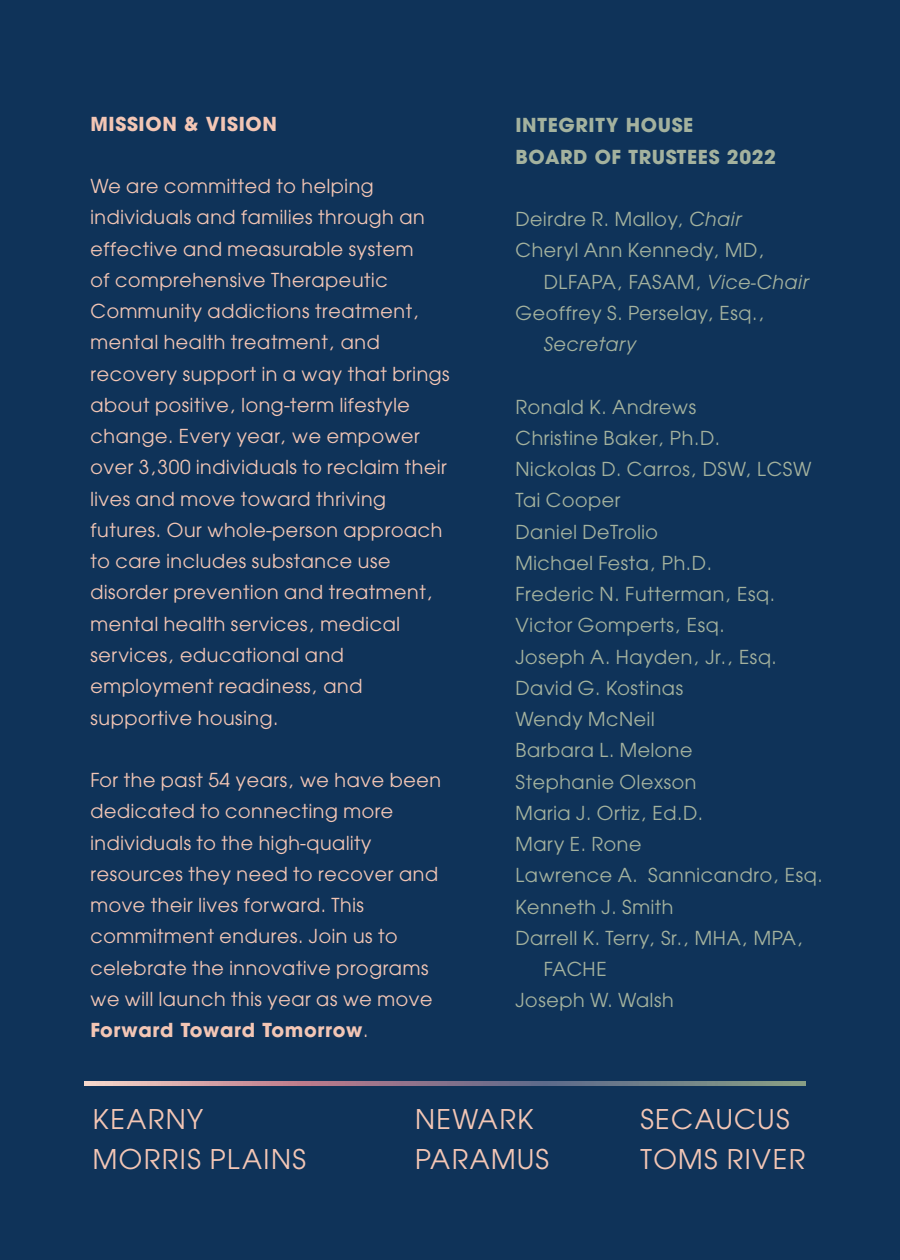
<style>
.page{position:relative;width:900px;height:1260px;background:#0f3359}
.page>*{position:absolute;margin:0;border:0;box-sizing:border-box;transform-origin:0 0}
.t1{font:30px/40px "Avant Garde";letter-spacing:.05em;color:#f3c6b5}
.t2{font:21.25px/31.2px "Avant Garde";letter-spacing:.03em;color:#f3c6b5}
.t3{font:21.25px "Avant Garde";letter-spacing:.03em;color:#a4b29e}
.t4{font:21.25px "Avant Garde Bld";letter-spacing:.03em;color:#f3c6b5}
.t5{font:21.25px/31.2px "Avant Garde Bld";letter-spacing:.03em;color:#a4b29e}
.t6{font:italic 21.25px "Avant Garde";letter-spacing:.03em;color:#a4b29e}
.s1{font-family:"Avant Garde"}
.s2{font-style:italic}
</style>
<div class="page">
<svg style="left:84px;top:1081px;width:721px;height:4px;background:#9a8994"></svg>
<p class="t4" style="left:90px;top:109px;width:188px">MISSION &amp; VISION</p>
<p class="t2" style="left:90px;top:172px;width:361px">We are committed to helping individuals and families through an effective and measurable system<br>of comprehensive Therapeutic<br>Community addictions treatment, mental health treatment, and recovery support in a way that brings about positive, long-term lifestyle change. Every year, we empower over 3,300 individuals to reclaim their lives and move toward thriving futures. Our whole-person approach to care includes substance use disorder prevention and treatment, mental health services, medical services, educational and employment readiness, and supportive housing.</p>
<p class="t2" style="left:90px;top:766px;width:352px">For the past 54 years, we have been dedicated to connecting more individuals to the high-quality resources they need to recover and move their lives forward. This commitment endures. Join us to celebrate the innovative programs we will launch this year as we move</p>
<p class="t4" style="left:90px;top:1016px;width:279px">Forward Toward Tomorrow<span class="s1">.</span></p>
<p class="t5" style="left:515px;top:111px;width:262px">INTEGRITY HOUSE<br>BOARD OF TRUSTEES 2022</p>
<p class="t3" style="left:515px;top:205px;width:228px">Deirdre R. Malloy, <span class="s2">Chair</span></p>
<p class="t3" style="left:515px;top:236px;width:251px">Cheryl Ann Kennedy, MD,</p>
<p class="t3" style="left:544px;top:267px;width:267px">DLFAPA, FASAM, <span class="s2">Vice-Chair</span></p>
<p class="t3" style="left:515px;top:299px;width:251px">Geoffrey S. Perselay, Esq.,</p>
<p class="t6" style="left:544px;top:330px;width:94px">Secretary</p>
<p class="t3" style="left:515px;top:392px;width:182px">Ronald K. Andrews</p>
<p class="t3" style="left:515px;top:424px;width:206px">Christine Baker, Ph.D.</p>
<p class="t3" style="left:515px;top:455px;width:298px">Nickolas D. Carros, DSW, LCSW</p>
<p class="t3" style="left:515px;top:486px;width:107px">Tai Cooper</p>
<p class="t3" style="left:515px;top:517px;width:144px">Daniel DeTrolio</p>
<p class="t3" style="left:515px;top:549px;width:198px">Michael Festa, Ph.D.</p>
<p class="t3" style="left:515px;top:580px;width:261px">Frederic N. Futterman, Esq.</p>
<p class="t3" style="left:515px;top:611px;width:211px">Victor Gomperts, Esq.</p>
<p class="t3" style="left:515px;top:642px;width:263px">Joseph A. Hayden, Jr., Esq.</p>
<p class="t3" style="left:515px;top:674px;width:169px">David G. Kostinas</p>
<p class="t3" style="left:515px;top:705px;width:141px">Wendy McNeil</p>
<p class="t3" style="left:515px;top:736px;width:179px">Barbara L. Melone</p>
<p class="t3" style="left:515px;top:767px;width:183px">Stephanie Olexson</p>
<p class="t3" style="left:515px;top:799px;width:189px">Maria J. Ortiz, Ed.D.</p>
<p class="t3" style="left:515px;top:830px;width:128px">Mary E. Rone</p>
<p class="t3" style="left:515px;top:861px;width:309px">Lawrence A. Sannicandro, Esq.</p>
<p class="t3" style="left:515px;top:892px;width:159px">Kenneth J. Smith</p>
<p class="t3" style="left:515px;top:924px;width:289px">Darrell K. Terry, Sr., MHA, MPA,</p>
<p class="t3" style="left:544px;top:955px;width:64px">FACHE</p>
<p class="t3" style="left:515px;top:986px;width:160px">Joseph W. Walsh</p>
<h1 class="t1" style="left:93px;top:1102px;width:215px">KEARNY<br>MORRIS PLAINS</h1>
<h1 class="t1" style="left:640px;top:1102px;width:166px">SECAUCUS<br>TOMS RIVER</h1>
<h1 class="t1" style="left:415px;top:1102px;width:135px">NEWARK<br>PARAMUS</h1>
</div>
